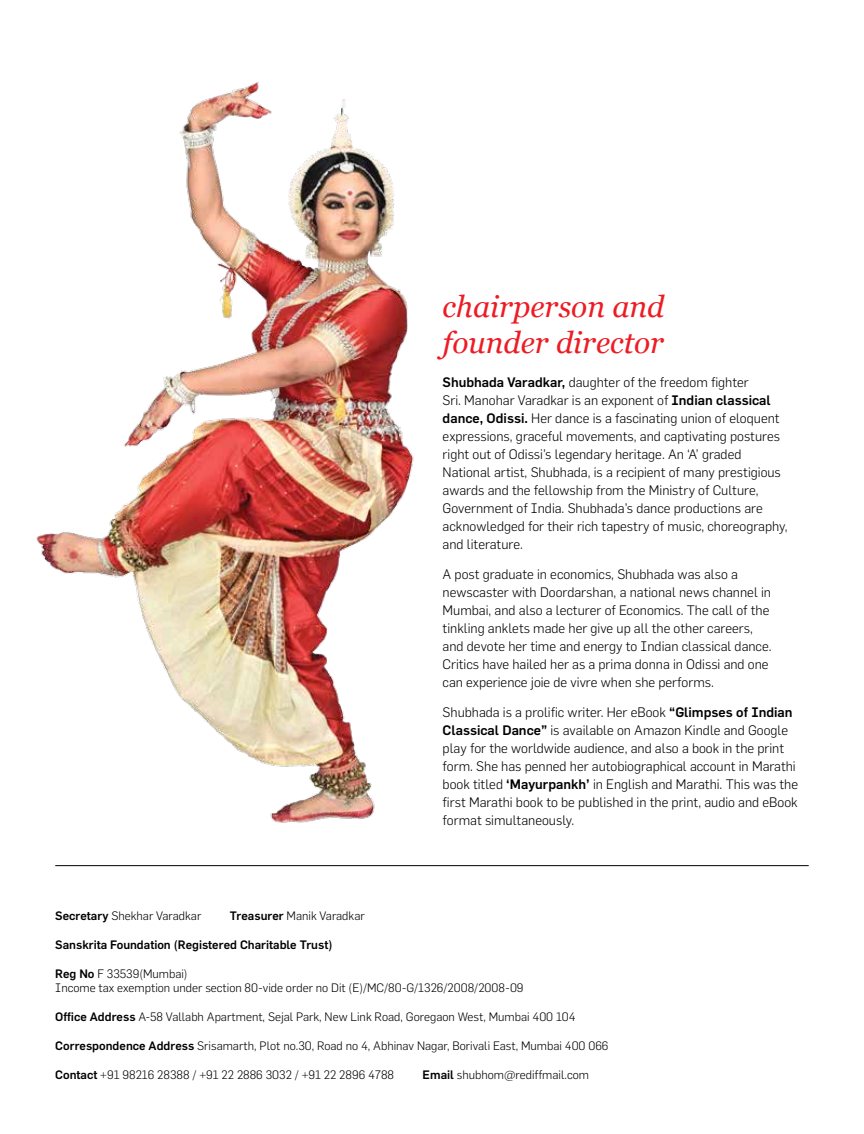
<style>
.page{position:relative;width:864px;height:1134px;background:#fff}
.page>*{position:absolute;margin:0;border:0;box-sizing:border-box;transform-origin:0 0}
.t1{font:italic 30px/36px "Georgia";color:#ed1c24}
.t2{font:300 13.5px/18px "Flama";color:#000}
.t3{font:300 12px/14.4px "Flama";color:#000}
.t4{font:500 12px "Flama";color:#000}
.s1{font-weight:500}
</style>
<div class="page">
<hr style="left:55px;top:865px;width:754px;height:1px;background:#000">
<img style="left:36px;top:82px;width:378px;height:741px">
<h1 class="t1" style="left:443px;top:289px;width:223px">chairperson and founder director</h1>
<p class="t2" style="left:443px;top:373px;width:347px"><span class="s1">Shubhada Varadkar,</span> daughter of the freedom fighter<br>Sri. Manohar Varadkar is an exponent of <span class="s1">Indian classical dance, Odissi.</span> Her dance is a fascinating union of eloquent expressions, graceful movements, and captivating postures right out of Odissi’s legendary heritage. An ‘A’ graded National artist, Shubhada, is a recipient of many prestigious awards and the fellowship from the Ministry of Culture, Government of India. Shubhada’s dance productions are acknowledged for their rich tapestry of music, choreography, and literature.</p>
<p class="t2" style="left:443px;top:565px;width:331px">A post graduate in economics, Shubhada was also a newscaster with Doordarshan, a national news channel in Mumbai, and also a lecturer of Economics. The call of the tinkling anklets made her give up all the other careers, and devote her time and energy to Indian classical dance.<br>Critics have hailed her as a prima donna in Odissi and one can experience joie de vivre when she performs.</p>
<p class="t2" style="left:443px;top:703px;width:357px">Shubhada is a prolific writer. Her eBook <span class="s1">“Glimpses of Indian Classical Dance”</span> is available on Amazon Kindle and Google play for the worldwide audience, and also a book in the print form. She has penned her autobiographical account in Marathi book titled <span class="s1">‘Mayurpankh’</span> in English and Marathi. This was the first Marathi book to be published in the print, audio and eBook format simultaneously.</p>
<p class="t3" style="left:55px;top:909px;width:148px"><span class="s1">Secretary</span> Shekhar Varadkar</p>
<p class="t3" style="left:230px;top:909px;width:136px"><span class="s1">Treasurer</span> Manik Varadkar</p>
<p class="t4" style="left:55px;top:938px;width:279px">Sanskrita Foundation (Registered Charitable Trust)</p>
<p class="t3" style="left:55px;top:966px;width:470px"><span class="s1">Reg No</span> F 33539(Mumbai)<br>Income tax exemption under section 80-vide order no Dit (E)/MC/80-G/1326/2008/2008-09</p>
<p class="t3" style="left:55px;top:1010px;width:522px"><span class="s1">Office Address</span> A-58 Vallabh Apartment, Sejal Park, New Link Road, Goregaon West, Mumbai 400 104</p>
<p class="t3" style="left:55px;top:1038px;width:555px"><span class="s1">Correspondence Address</span> Srisamarth, Plot no.30, Road no 4, Abhinav Nagar, Borivali East, Mumbai 400 066</p>
<p class="t3" style="left:55px;top:1067px;width:340px"><span class="s1">Contact</span> +91 98216 28388 / +91 22 2886 3032 / +91 22 2896 4788</p>
<p class="t3" style="left:423px;top:1067px;width:168px"><span class="s1">Email</span> shubhom@rediffmail.com</p>
</div>
